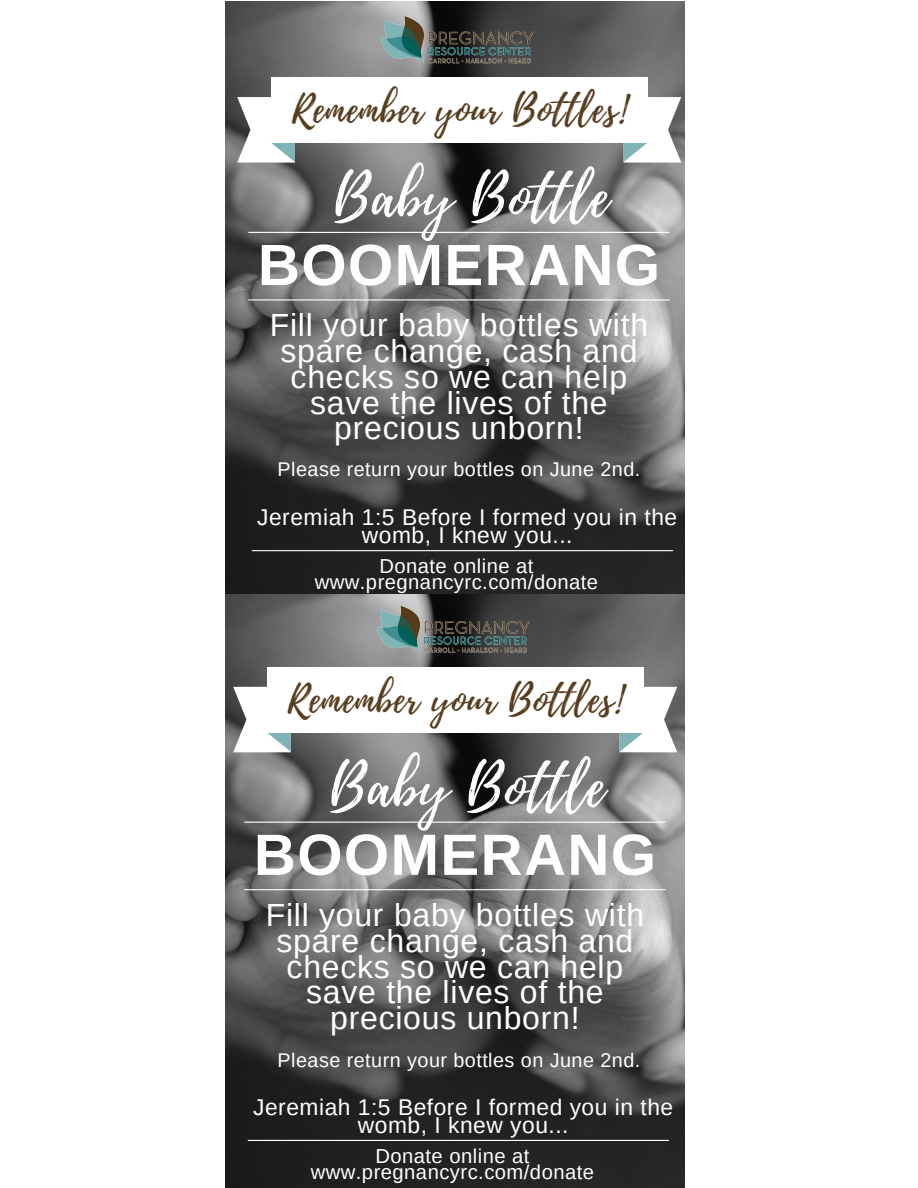
<style>
.page{position:relative;width:918px;height:1188px;background:#fff}
.page>*{position:absolute;margin:0;border:0;box-sizing:border-box;transform-origin:0 0}
.t1{font:700 58.2px "Arimo";letter-spacing:.025em;color:#fff}
.t2{font:56.55px "Playlist Script";letter-spacing:.025em;color:#fff}
.t3{font:37.8px "Playlist Script";letter-spacing:.025em;color:#583d1f}
.t4{font:31.95px/25.8px "Arimo";letter-spacing:.025em;color:#fff;text-align:center}
.t5{font:22.8px/18px "Arimo";letter-spacing:.025em;color:#fff;text-align:center}
.t6{font:20.25px/15.9px "Arimo";letter-spacing:.025em;color:#fff;text-align:center}
.t7{font:19.8px "Arimo";letter-spacing:.025em;color:#fff}
</style>
<div class="page">
<img style="left:226px;top:1px;width:459px;height:1187px">
<svg style="left:624px;top:97px;width:57px;height:66px"></svg>
<svg style="left:237px;top:97px;width:58px;height:66px"></svg>
<div style="left:271px;top:77px;width:376px;height:66px;background:#fff"></div>
<img style="left:380px;top:1px;width:158px;height:76px">
<hr style="left:249px;top:299px;width:420px;height:2px;background:#fff">
<hr style="left:249px;top:232px;width:420px;height:1px;background:#fff">
<hr style="left:252px;top:550px;width:421px;height:1px;background:#fff">
<svg style="left:620px;top:687px;width:57px;height:65px"></svg>
<svg style="left:233px;top:687px;width:58px;height:65px"></svg>
<div style="left:267px;top:667px;width:376px;height:66px;background:#fff"></div>
<img style="left:376px;top:551px;width:158px;height:116px">
<hr style="left:245px;top:889px;width:420px;height:1px;background:#fff">
<hr style="left:245px;top:822px;width:420px;height:1px;background:#fff">
<hr style="left:248px;top:1140px;width:421px;height:1px;background:#fff">
<h3 class="t3" style="left:292px;top:83px;width:336px">Remember your Bottles!</h3>
<h4 class="t2" style="left:334px;top:157px;width:276px">Baby Bottle</h4>
<p class="t1" style="left:258px;top:232px;width:404px">BOOMERANG</p>
<p class="t4" style="left:270px;top:312px;width:380px">Fill your baby bottles with spare change, cash and checks so we can help save the lives of the precious unborn!</p>
<h1 class="t7" style="left:278px;top:459px;width:364px">Please return your bottles on June 2nd.</h1>
<h2 class="t5" style="left:257px;top:508px;width:422px">Jeremiah 1:5 Before I formed you in the womb, I knew you...</h2>
<h1 class="t6" style="left:315px;top:558px;width:285px">Donate online at www.pregnancyrc.com/donate</h1>
<p class="t3" style="left:288px;top:673px;width:336px">Remember your Bottles!</p>
<h3 class="t2" style="left:330px;top:747px;width:276px">Baby Bottle</h3>
<h4 class="t1" style="left:254px;top:822px;width:404px">BOOMERANG</h4>
<p class="t4" style="left:266px;top:902px;width:380px">Fill your baby bottles with spare change, cash and checks so we can help save the lives of the precious unborn!</p>
<h5 class="t7" style="left:278px;top:1050px;width:364px">Please return your bottles on June 2nd.</h5>
<p class="t5" style="left:253px;top:1098px;width:422px">Jeremiah 1:5 Before I formed you in the womb, I knew you...</p>
<h2 class="t6" style="left:311px;top:1148px;width:285px">Donate online at www.pregnancyrc.com/donate</h2>
</div>
